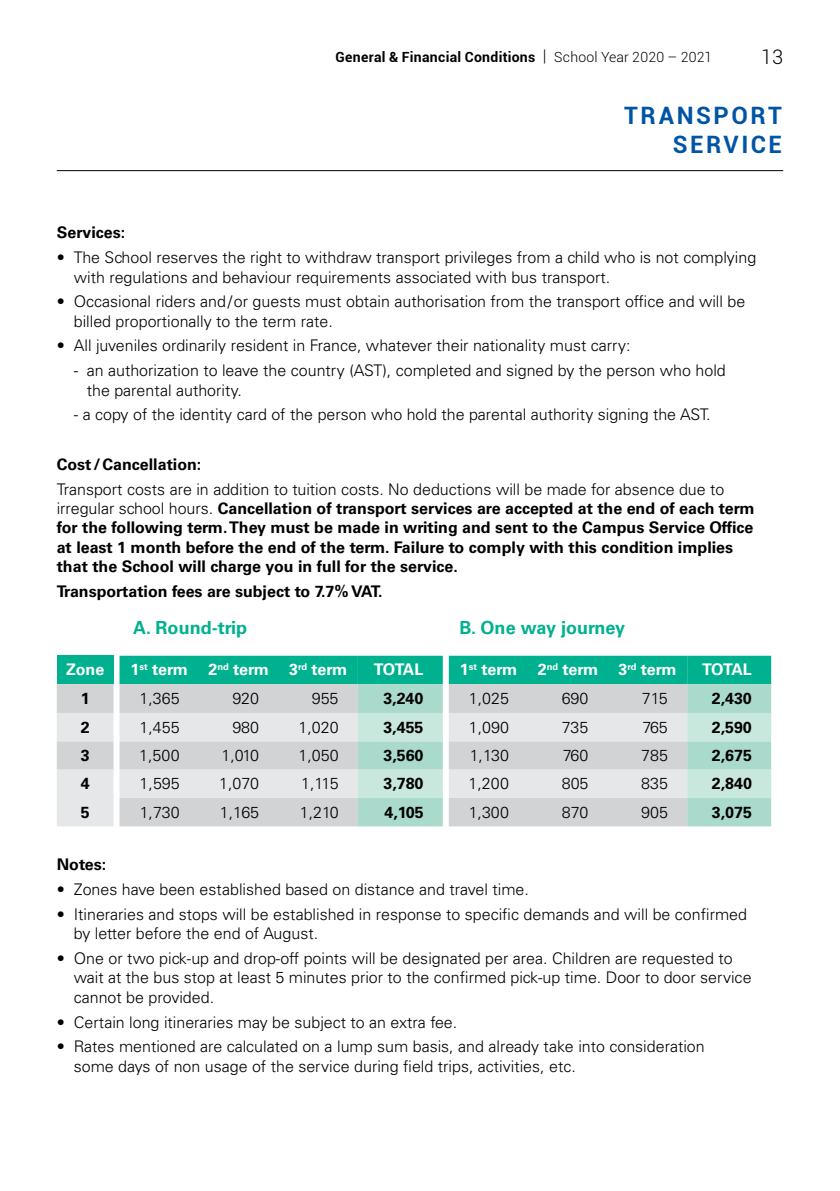
<style>
.page{position:relative;width:840px;height:1191px;background:#fff}
.page>*{position:absolute;margin:0;border:0;box-sizing:border-box;transform-origin:0 0}
.t1{font:700 24px/28.8px "Roboto";letter-spacing:.105em;color:#0054a4;text-align:right}
.t2{font:300 20px "Roboto";color:#000}
.t3{font:700 18px "Univers LT Std";color:#00b18f}
.t4{font:300 16px/19.2px "Univers LT Std";color:#000}
.t5{font:700 16px/19.2px "Univers LT Std";color:#000}
.t6{font:700 16px "Univers LT Std";letter-spacing:-.02em;color:#fff}
.t7{font:700 14px "Roboto";letter-spacing:.02em;color:#000}
.s1{font-family:"Univers LT Std";font-weight:300}
.s2{font-weight:300}
</style>
<div class="page">
<div style="left:57px;top:656px;width:56px;height:28px;background:#00b18f"></div>
<div style="left:119px;top:656px;width:651px;height:28px;background:#00b18f"></div>
<div style="left:57px;top:684px;width:300px;height:29px;background:#d1d3d4"></div>
<svg style="left:357px;top:684px;width:413px;height:142px;background:#bdd7d0"></svg>
<svg style="left:57px;top:713px;width:629px;height:113px;background:#d8dddd"></svg>
<svg style="left:357px;top:713px;width:413px;height:85px;background:#d2e1dd"></svg>
<hr style="left:57px;top:170px;width:725px;height:1px;background:#000">
<p class="t7" style="left:335px;top:47px;width:378px">General &amp; Financial Conditions <span class="s1">|</span> <span class="s2">School Year 2020 – 2021</span></p>
<p class="t2" style="left:760px;top:43px;width:24px">13</p>
<h1 class="t1" style="left:623px;top:100px;width:159px">TRANSPORT<br>SERVICE</h1>
<p class="t5" style="left:57px;top:223px;width:70px">Services:</p>
<p class="t4" style="left:74px;top:248px;width:683px;text-indent:-17px">• The School reserves the right to withdraw transport privileges from a child who is not complying with regulations and behaviour requirements associated with bus transport.</p>
<p class="t4" style="left:74px;top:292px;width:672px;text-indent:-17px">• Occasional riders and/or guests must obtain authorisation from the transport office and will be billed proportionally to the term rate.</p>
<p class="t4" style="left:57px;top:336px;width:575px">• All juveniles ordinarily resident in France, whatever their nationality must carry:</p>
<p class="t4" style="left:87px;top:361px;width:640px;text-indent:-13px">- an authorization to leave the country (AST), completed and signed by the person who hold the parental authority.</p>
<p class="t4" style="left:74px;top:405px;width:638px">- a copy of the identity card of the person who hold the parental authority signing the AST.</p>
<p class="t5" style="left:57px;top:455px;width:146px">Cost /Cancellation:</p>
<p class="t5" style="left:57px;top:480px;width:698px"><span class="s2">Transport costs are in addition to tuition costs. No deductions will be made for absence due to irregular school hours.</span> Cancellation of transport services are accepted at the end of each term for the following term. They must be made in writing and sent to the Campus Service Office at least 1 month before the end of the term. Failure to comply with this condition implies that the School will charge you in full for the service.</p>
<p class="t5" style="left:57px;top:581px;width:327px">Transportation fees are subject to 7.7% VAT.</p>
<p class="t3" style="left:133px;top:617px;width:115px">A. Round-trip</p>
<p class="t3" style="left:459px;top:617px;width:167px">B. One way journey</p>
<p class="t6" style="left:66px;top:660px;width:40px">Zone</p>
<p class="t6" style="left:131px;top:660px;width:59px">1<sup>st</sup> term</p>
<p class="t6" style="left:208px;top:660px;width:62px">2<sup>nd</sup> term</p>
<p class="t6" style="left:289px;top:660px;width:59px">3<sup>rd</sup> term</p>
<p class="t6" style="left:373px;top:660px;width:51px">TOTAL</p>
<p class="t6" style="left:459px;top:660px;width:59px">1<sup>st</sup> term</p>
<p class="t6" style="left:537px;top:660px;width:62px">2<sup>nd</sup> term</p>
<p class="t6" style="left:618px;top:660px;width:59px">3<sup>rd</sup> term</p>
<p class="t6" style="left:701px;top:660px;width:51px">TOTAL</p>
<p class="t5" style="left:81px;top:688px;width:10px">1</p>
<p class="t4" style="left:139px;top:688px;width:42px">1,365</p>
<p class="t4" style="left:232px;top:688px;width:28px">920</p>
<p class="t4" style="left:311px;top:688px;width:28px">955</p>
<p class="t5" style="left:383px;top:688px;width:42px">3,240</p>
<p class="t4" style="left:468px;top:688px;width:42px">1,025</p>
<p class="t4" style="left:561px;top:688px;width:28px">690</p>
<p class="t4" style="left:641px;top:688px;width:27px">715</p>
<p class="t5" style="left:711px;top:688px;width:42px">2,430</p>
<p class="t5" style="left:81px;top:717px;width:10px">2</p>
<p class="t4" style="left:139px;top:717px;width:42px">1,455</p>
<p class="t4" style="left:232px;top:717px;width:28px">980</p>
<p class="t4" style="left:298px;top:717px;width:42px">1,020</p>
<p class="t5" style="left:383px;top:717px;width:42px">3,455</p>
<p class="t4" style="left:468px;top:717px;width:42px">1,090</p>
<p class="t4" style="left:561px;top:717px;width:28px">735</p>
<p class="t4" style="left:642px;top:717px;width:27px">765</p>
<p class="t5" style="left:711px;top:717px;width:42px">2,590</p>
<p class="t5" style="left:81px;top:746px;width:10px">3</p>
<p class="t4" style="left:139px;top:745px;width:42px">1,500</p>
<p class="t4" style="left:221px;top:745px;width:39px">1,010</p>
<p class="t4" style="left:298px;top:745px;width:42px">1,050</p>
<p class="t5" style="left:383px;top:746px;width:42px">3,560</p>
<p class="t4" style="left:469px;top:745px;width:41px">1,130</p>
<p class="t4" style="left:562px;top:745px;width:27px">760</p>
<p class="t4" style="left:640px;top:745px;width:28px">785</p>
<p class="t5" style="left:711px;top:746px;width:42px">2,675</p>
<p class="t5" style="left:81px;top:774px;width:10px">4</p>
<p class="t4" style="left:139px;top:774px;width:42px">1,595</p>
<p class="t4" style="left:219px;top:774px;width:42px">1,070</p>
<p class="t4" style="left:301px;top:774px;width:39px">1,115</p>
<p class="t5" style="left:383px;top:774px;width:42px">3,780</p>
<p class="t4" style="left:468px;top:774px;width:42px">1,200</p>
<p class="t4" style="left:561px;top:774px;width:28px">805</p>
<p class="t4" style="left:641px;top:774px;width:28px">835</p>
<p class="t5" style="left:711px;top:774px;width:42px">2,840</p>
<p class="t5" style="left:81px;top:802px;width:10px">5</p>
<p class="t4" style="left:140px;top:802px;width:42px">1,730</p>
<p class="t4" style="left:220px;top:802px;width:41px">1,165</p>
<p class="t4" style="left:299px;top:802px;width:40px">1,210</p>
<p class="t5" style="left:384px;top:802px;width:41px">4,105</p>
<p class="t4" style="left:468px;top:802px;width:42px">1,300</p>
<p class="t4" style="left:561px;top:802px;width:28px">870</p>
<p class="t4" style="left:641px;top:802px;width:28px">905</p>
<p class="t5" style="left:711px;top:802px;width:42px">3,075</p>
<p class="t5" style="left:57px;top:855px;width:51px">Notes:</p>
<p class="t4" style="left:57px;top:880px;width:473px">• Zones have been established based on distance and travel time.</p>
<p class="t4" style="left:74px;top:905px;width:674px;text-indent:-17px">• Itineraries and stops will be established in response to specific demands and will be confirmed by letter before the end of August.</p>
<p class="t4" style="left:74px;top:949px;width:679px;text-indent:-17px">• One or two pick-up and drop-off points will be designated per area. Children are requested to wait at the bus stop at least 5 minutes prior to the confirmed pick-up time. Door to door service cannot be provided.</p>
<p class="t4" style="left:57px;top:1012px;width:402px">• Certain long itineraries may be subject to an extra fee.</p>
<p class="t4" style="left:74px;top:1037px;width:632px;text-indent:-17px">• Rates mentioned are calculated on a lump sum basis, and already take into consideration some days of non usage of the service during field trips, activities, etc.</p>
</div>
